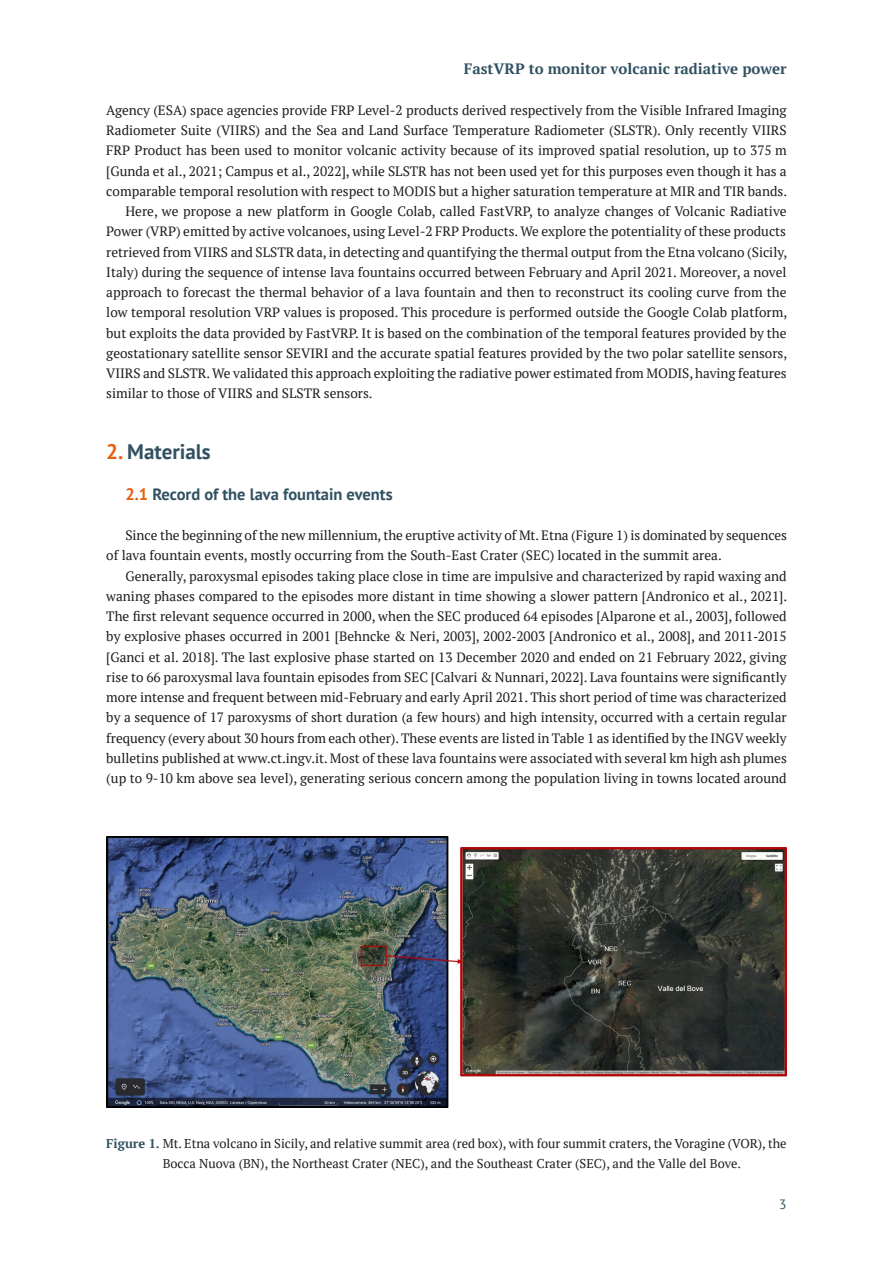
<style>
.page{position:relative;width:893px;height:1263px;background:#fff}
.page>*{position:absolute;margin:0;border:0;box-sizing:border-box;transform-origin:0 0}
.t1{font:700 21px "PT Sans";color:#315161}
.t2{font:700 16.5px "PT Sans";color:#315161}
.t3{font:700 15px "PT Serif";color:#315161}
.t4{font:13.5px/20.2px "PT Serif";color:#1d1d1b}
.t5{font:13.5px "PT Sans";color:#315161}
.t6{font:12.75px/20.2px "PT Serif";color:#1d1d1b}
.s1{color:#e85d0d}
.s2{font-family:"Cambria Math"}
.s3{font-weight:700;color:#315161}
</style>
<div class="page">
<img style="left:106px;top:836px;width:681px;height:271px">
<p class="t3" style="left:464px;top:59px;width:324px">FastVRP to monitor volcanic radiative power</p>
<p class="t4" style="left:106px;top:100px;width:682px">Agency (ESA) space agencies provide FRP Level‑2 products derived respectively from the Visible Infrared Imaging</p>
<p class="t4" style="left:106px;top:120px;width:682px">Radiometer Suite (VIIRS) and the Sea and Land Surface Temperature Radiometer (SLSTR). Only recently VIIRS</p>
<p class="t4" style="left:106px;top:140px;width:682px">FRP Product has been used to monitor volcanic activity because of its improved spatial resolution, up to 375 m</p>
<p class="t4" style="left:106px;top:160px;width:682px">[Gunda et al., 2021; Campus et al., 2022], while SLSTR has not been used yet for this purposes even though it has a</p>
<p class="t4" style="left:106px;top:181px;width:682px">comparable temporal resolution with respect to MODIS but a higher saturation temperature at MIR and TIR bands.</p>
<p class="t4" style="left:125px;top:201px;width:663px">Here, we propose a new platform in Google Colab, called FastVRP, to analyze changes of Volcanic Radiative</p>
<p class="t4" style="left:106px;top:221px;width:681px">Power (VRP) emitted by active volcanoes, using Level‑2 FRP Products. We explore the potentiality of these products</p>
<p class="t4" style="left:106px;top:241px;width:683px">retrieved from VIIRS and SLSTR data, in detecting and quantifying the thermal output from the Etna volcano (Sicily,</p>
<p class="t4" style="left:106px;top:262px;width:682px">Italy) during the sequence of intense lava fountains occurred between February and April 2021. Moreover, a novel</p>
<p class="t4" style="left:106px;top:282px;width:682px">approach to forecast the thermal behavior of a lava fountain and then to reconstruct its cooling curve from the</p>
<p class="t4" style="left:106px;top:302px;width:682px">low temporal resolution VRP values is proposed. This procedure is performed outside the Google Colab platform,</p>
<p class="t4" style="left:106px;top:322px;width:682px">but exploits the data provided by FastVRP. It is based on the combination of the temporal features provided by the</p>
<p class="t4" style="left:106px;top:343px;width:682px">geostationary satellite sensor SEVIRI and the accurate spatial features provided by the two polar satellite sensors,</p>
<p class="t4" style="left:106px;top:363px;width:682px">VIIRS and SLSTR. We validated this approach exploiting the radiative power estimated from MODIS, having features</p>
<p class="t4" style="left:106px;top:383px;width:268px">similar to those of VIIRS and SLSTR sensors.</p>
<h1 class="t1" style="left:106px;top:438px;width:106px"><span class="s1">2.</span> Materials</h1>
<p class="t2" style="left:125px;top:483px;width:269px"><span class="s1">2.1</span> Record of the lava fountain events</p>
<p class="t4" style="left:106px;top:525px;width:682px;text-indent:19px">Since the beginning of the new millennium, the eruptive activity of Mt. Etna (Figure 1) is dominated by sequences of lava fountain events, mostly occurring from the South‑East Crater (SEC) located in the summit area.</p>
<p class="t4" style="left:106px;top:565px;width:682px;text-align:justify;text-indent:19px">Generally, paroxysmal episodes taking place close in time are impulsive and characterized by rapid waxing and waning phases compared to the episodes more distant in time showing a slower pattern [Andronico et al., 2021].<br>The first relevant sequence occurred in 2000, when the SEC produced 64 episodes [Alparone et al., 2003], followed by explosive phases occurred in 2001 [Behncke &amp; Neri, 2003], 2002<span class="s2">‑</span>2003 [Andronico et al., 2008], and 2011<span class="s2">‑</span>2015 [Ganci et al. 2018]. The last explosive phase started on 13 December 2020 and ended on 21 February 2022, giving rise to 66 paroxysmal lava fountain episodes from SEC [Calvari &amp; Nunnari, 2022]. Lava fountains were significantly more intense and frequent between mid‑February and early April 2021. This short period of time was characterized by a sequence of 17 paroxysms of short duration (a few hours) and high intensity, occurred with a certain regular frequency (every about 30 hours from each other). These events are listed in Table 1 as identified by the INGV weekly bulletins published at www.ct.ingv.it. Most of these lava fountains were associated with several km high ash plumes (up to 9‑10 km above sea level), generating serious concern among the population living in towns located around</p>
<p class="t6" style="left:163px;top:1133px;width:625px;text-indent:-56px"><span class="s3">Figure 1.</span> Mt. Etna volcano in Sicily, and relative summit area (red box), with four summit craters, the Voragine (VOR), the<br>Bocca Nuova (BN), the Northeast Crater (NEC), and the Southeast Crater (SEC), and the Valle del Bove.</p>
<p class="t5" style="left:779px;top:1195px;width:9px">3</p>
</div>
